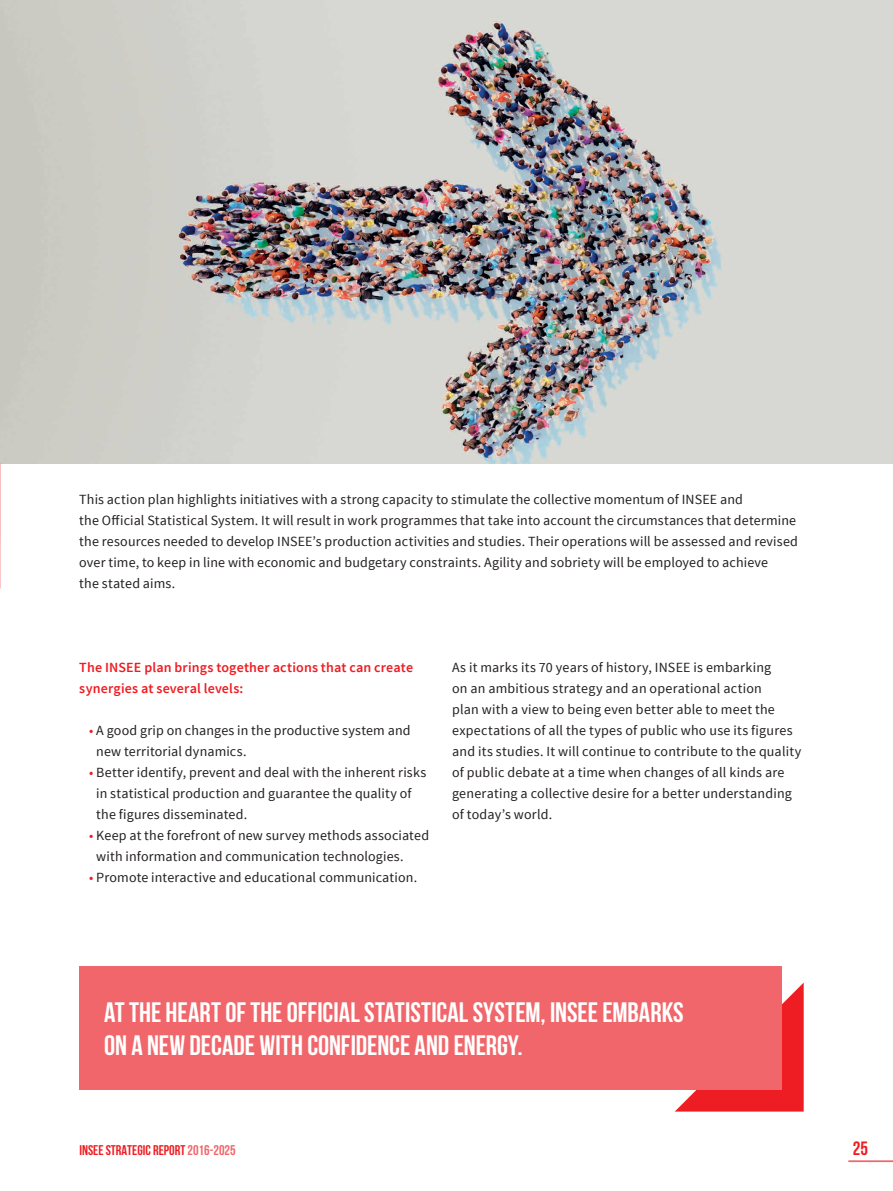
<style>
.page{position:relative;width:893px;height:1191px;background:#fff}
.page>*{position:absolute;margin:0;border:0;box-sizing:border-box;transform-origin:0 0}
.t1{font:700 28px/33.6px "Bebas Neue";color:#fff}
.t2{font:700 19.25px "Bebas Neue";color:#ee1d23}
.t3{font:14px/21px "Source Sans Pro";letter-spacing:.015em;color:#231f20}
.t4{font:600 14px/21px "Source Sans Pro";letter-spacing:.01em;color:#ee1d23}
.t5{font:700 14px "Bebas Neue";color:#ee1d23}
.s1{color:#ee1d23}
.s2{color:#f1666a}
</style>
<div class="page">
<img style="left:0;top:0;width:893px;height:464px">
<svg style="left:675px;top:982px;width:129px;height:129px;background:#ef343a"></svg>
<div style="left:79px;top:966px;width:703px;height:123px;background:#f1666a"></div>
<hr style="left:848px;top:1160px;width:45px;height:2px;background:#f1666a">
<p class="t3" style="left:79px;top:489px;width:720px">This action plan highlights initiatives with a strong capacity to stimulate the collective momentum of INSEE and<br>the Official Statistical System. It will result in work programmes that take into account the circumstances that determine the resources needed to develop INSEE’s production activities and studies. Their operations will be assessed and revised over time, to keep in line with economic and budgetary constraints. Agility and sobriety will be employed to achieve<br>the stated aims.</p>
<p class="t4" style="left:79px;top:657px;width:335px">The INSEE plan brings together actions that can create synergies at several levels:</p>
<p class="t3" style="left:96px;top:720px;width:316px;text-indent:-7px"><span class="s1">•</span> A good grip on changes in the productive system and new territorial dynamics.</p>
<p class="t3" style="left:96px;top:762px;width:331px;text-indent:-7px"><span class="s1">•</span> Better identify, prevent and deal with the inherent risks in statistical production and guarantee the quality of the figures disseminated.</p>
<p class="t3" style="left:96px;top:825px;width:334px;text-indent:-7px"><span class="s1">•</span> Keep at the forefront of new survey methods associated with information and communication technologies.</p>
<p class="t3" style="left:89px;top:867px;width:329px"><span class="s1">•</span> Promote interactive and educational communication.</p>
<p class="t3" style="left:452px;top:657px;width:351px">As it marks its 70 years of history, INSEE is embarking<br>on an ambitious strategy and an operational action<br>plan with a view to being even better able to meet the expectations of all the types of public who use its figures and its studies. It will continue to contribute to the quality of public debate at a time when changes of all kinds are generating a collective desire for a better understanding of today’s world.</p>
<h1 class="t1" style="left:104px;top:995px;width:581px">AT THE HEART OF THE OFFICIAL STATISTICAL SYSTEM, INSEE EMBARKS<br>ON A NEW DECADE WITH CONFIDENCE AND ENERGY.</h1>
<p class="t5" style="left:79px;top:1143px;width:158px">INSEE STRATEGIC REPORT<span class="s2">2016-2025</span></p>
<h2 class="t2" style="left:853px;top:1137px;width:17px">25</h2>
</div>
